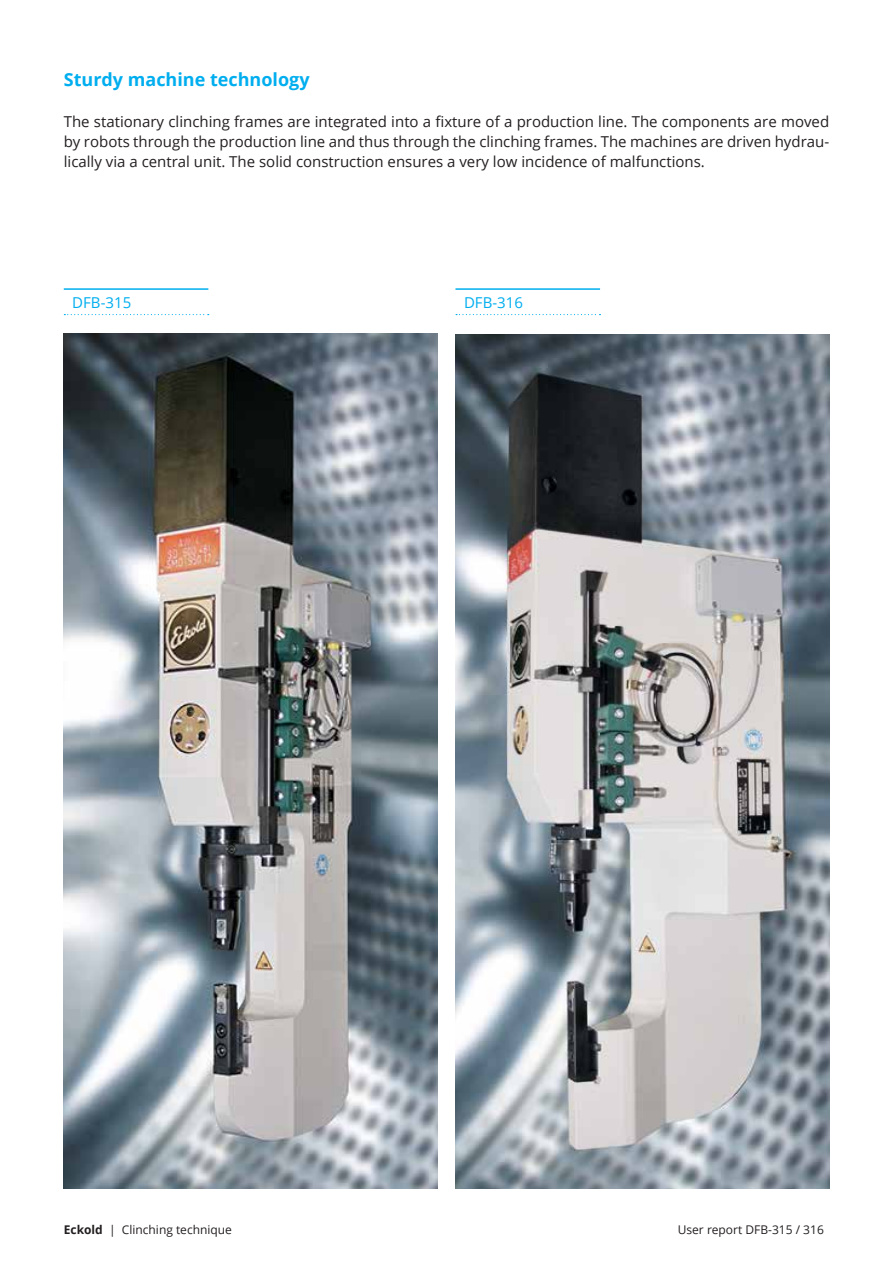
<style>
.page{position:relative;width:893px;height:1263px;background:#fff}
.page>*{position:absolute;margin:0;border:0;box-sizing:border-box;transform-origin:0 0}
.t1{font:700 18px "Open Sans";color:#00aeef}
.t2{font:15px/20.2px "Open Sans";color:#231f20;text-align:justify}
.t3{font:15px "Open Sans";color:#00aeef}
.t4{font:12px "Open Sans";color:#231f20}
.s1{font-weight:700}
</style>
<div class="page">
<img style="left:64px;top:333px;width:373px;height:855px">
<img style="left:455px;top:334px;width:374px;height:854px">
<hr style="left:64px;top:288px;width:144px;height:2px;background:#00aeef">
<svg style="left:64px;top:314px;width:145px;height:1px"></svg>
<hr style="left:455px;top:288px;width:145px;height:2px;background:#00aeef">
<svg style="left:456px;top:314px;width:144px;height:1px"></svg>
<p class="t1" style="left:64px;top:67px;width:247px">Sturdy machine technology</p>
<p class="t2" style="left:64px;top:111px;width:767px">The stationary clinching frames are integrated into a fixture of a production line. The components are moved by robots through the production line and thus through the clinching frames. The machines are driven hydrau&shy;lically via a central unit. The solid construction ensures a very low incidence of malfunctions.</p>
<p class="t3" style="left:72px;top:292px;width:60px">DFB-315</p>
<p class="t3" style="left:464px;top:292px;width:60px">DFB-316</p>
<p class="t4" style="left:64px;top:1221px;width:170px"><span class="s1">Eckold</span> | Clinching technique</p>
<p class="t4" style="left:678px;top:1221px;width:148px">User report DFB-315 / 316</p>
</div>
